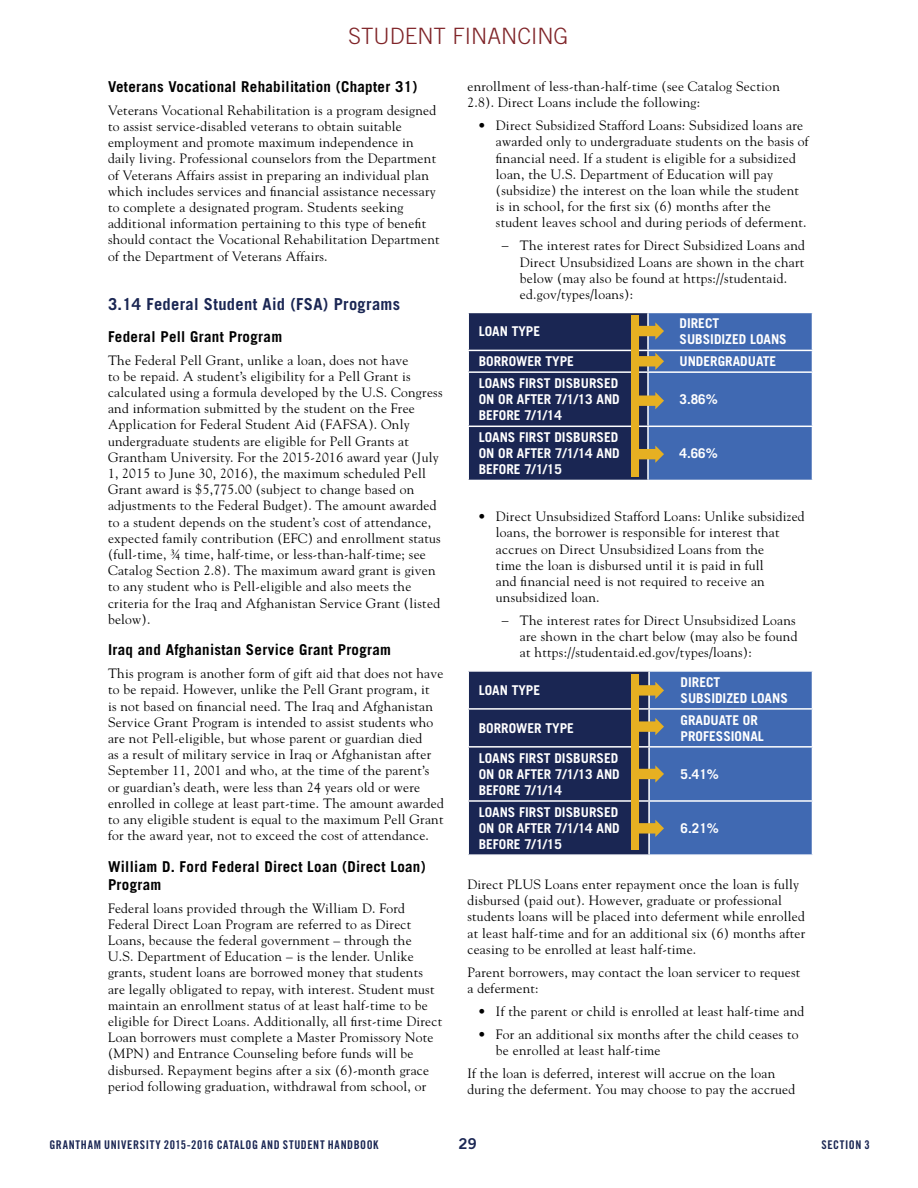
<style>
.page{position:relative;width:918px;height:1188px;background:#fff}
.page>*{position:absolute;margin:0;border:0;box-sizing:border-box;transform-origin:0 0}
.t1{font:300 22.5px "Trade Gothic LT Std";color:#802529}
.t2{font:700 16.5px "Trade Gothic LT Std";letter-spacing:.02em;color:#1a2653}
.t3{font:700 15px/18px "Trade Gothic LT Std";letter-spacing:.02em;color:#000}
.t4{font:15px "Trade Gothic LT Std Bd 2";color:#1a2653}
.t5{font:13.5px/16.2px "Goudy Std";letter-spacing:.02em;color:#000}
.t6{font:700 13.5px/16.2px "Trade Gothic LT Std";color:#fff;text-align:justify}
.t7{font:12px "Trade Gothic LT Std Bd Cn 20";letter-spacing:.05em;color:#1a2653}
.s1{font-family:"Trade Gothic LT Std"}
</style>
<div class="page">
<svg style="left:468px;top:313px;width:345px;height:167px;background:#384f84"></svg>
<div style="left:632px;top:315px;width:7px;height:162px;background:#e6b022"></div>
<svg style="left:468px;top:671px;width:344px;height:184px;background:#384f83"></svg>
<div style="left:632px;top:674px;width:7px;height:176px;background:#e6b022"></div>
<h1 class="t1" style="left:349px;top:22px;width:222px">STUDENT FINANCING</h1>
<p class="t3" style="left:108px;top:77px;width:311px">Veterans Vocational Rehabilitation (Chapter 31)</p>
<p class="t5" style="left:108px;top:102px;width:333px">Veterans Vocational Rehabilitation is a program designed to assist service-disabled veterans to obtain suitable employment and promote maximum independence in daily living. Professional counselors from the Department of Veterans Affairs assist in preparing an individual plan which includes services and financial assistance necessary to complete a designated program. Students seeking additional information pertaining to this type of benefit should contact the Vocational Rehabilitation Department of the Department of Veterans Affairs.</p>
<p class="t2" style="left:108px;top:294px;width:294px">3.14 Federal Student Aid (FSA) Programs</p>
<p class="t3" style="left:108px;top:327px;width:176px">Federal Pell Grant Program</p>
<p class="t5" style="left:108px;top:352px;width:336px">The Federal Pell Grant, unlike a loan, does not have<br>to be repaid. A student’s eligibility for a Pell Grant is calculated using a formula developed by the U.S. Congress and information submitted by the student on the Free Application for Federal Student Aid (FAFSA). Only undergraduate students are eligible for Pell Grants at Grantham University. For the 2015-2016 award year (July 1, 2015 to June 30, 2016), the maximum scheduled Pell Grant award is $5,775.00 (subject to change based on adjustments to the Federal Budget). The amount awarded to a student depends on the student’s cost of attendance, expected family contribution (EFC) and enrollment status (full-time, ¾ time, half-time, or less-than-half-time; see Catalog Section 2.8). The maximum award grant is given to any student who is Pell-eligible and also meets the criteria for the Iraq and Afghanistan Service Grant (listed below).</p>
<p class="t3" style="left:108px;top:641px;width:285px">Iraq and Afghanistan Service Grant Program</p>
<p class="t5" style="left:108px;top:665px;width:337px">This program is another form of gift aid that does not have to be repaid. However, unlike the Pell Grant program, it<br>is not based on financial need. The Iraq and Afghanistan Service Grant Program is intended to assist students who are not Pell-eligible, but whose parent or guardian died<br>as a result of military service in Iraq or Afghanistan after September 11, 2001 and who, at the time of the parent’s or guardian’s death, were less than 24 years old or were enrolled in college at least part-time. The amount awarded to any eligible student is equal to the maximum Pell Grant for the award year, not to exceed the cost of attendance.</p>
<p class="t3" style="left:108px;top:857px;width:319px">William D. Ford Federal Direct Loan (Direct Loan)<br>Program</p>
<p class="t5" style="left:108px;top:900px;width:336px">Federal loans provided through the William D. Ford Federal Direct Loan Program are referred to as Direct Loans, because the federal government – through the<br>U.S. Department of Education – is the lender. Unlike grants, student loans are borrowed money that students are legally obligated to repay, with interest. Student must maintain an enrollment status of at least half-time to be eligible for Direct Loans. Additionally, all first-time Direct Loan borrowers must complete a Master Promissory Note (MPN) and Entrance Counseling before funds will be disbursed. Repayment begins after a six (6)-month grace period following graduation, withdrawal from school, or</p>
<p class="t5" style="left:467px;top:78px;width:314px">enrollment of less-than-half-time (see Catalog Section<br>2.8). Direct Loans include the following:</p>
<p class="t5" style="left:496px;top:117px;width:314px;text-indent:-18px">• Direct Subsidized Stafford Loans: Subsidized loans are awarded only to undergraduate students on the basis of financial need. If a student is eligible for a subsidized loan, the U.S. Department of Education will pay (subsidize) the interest on the loan while the student is in school, for the first six (6) months after the student leaves school and during periods of deferment.</p>
<p class="t5" style="left:520px;top:237px;width:287px;text-indent:-18px"><span class="s1">–</span> The interest rates for Direct Subsidized Loans and Direct Unsubsidized Loans are shown in the chart below (may also be found at https://studentaid. ed.gov/types/loans):</p>
<p class="t6" style="left:479px;top:323px;width:63px">LOAN TYPE</p>
<p class="t6" style="left:679px;top:315px;width:109px">DIRECT<br>SUBSIDIZED LOANS</p>
<p class="t6" style="left:479px;top:353px;width:97px">BORROWER TYPE</p>
<p class="t6" style="left:679px;top:353px;width:98px">UNDERGRADUATE</p>
<p class="t6" style="left:479px;top:375px;width:143px">LOANS FIRST DISBURSED ON OR AFTER 7/1/13 AND BEFORE 7/1/14</p>
<p class="t6" style="left:679px;top:391px;width:40px">3.86%</p>
<p class="t6" style="left:479px;top:429px;width:143px">LOANS FIRST DISBURSED ON OR AFTER 7/1/14 AND BEFORE 7/1/15</p>
<p class="t6" style="left:679px;top:445px;width:40px">4.66%</p>
<p class="t5" style="left:496px;top:508px;width:310px;text-indent:-18px">• Direct Unsubsidized Stafford Loans: Unlike subsidized loans, the borrower is responsible for interest that accrues on Direct Unsubsidized Loans from the<br>time the loan is disbursed until it is paid in full<br>and financial need is not required to receive an unsubsidized loan.</p>
<p class="t5" style="left:520px;top:612px;width:279px;text-indent:-18px"><span class="s1">–</span> The interest rates for Direct Unsubsidized Loans are shown in the chart below (may also be found at https://studentaid.ed.gov/types/loans):</p>
<p class="t6" style="left:479px;top:682px;width:63px">LOAN TYPE</p>
<p class="t6" style="left:681px;top:674px;width:109px">DIRECT<br>SUBSIDIZED LOANS</p>
<p class="t6" style="left:479px;top:720px;width:97px">BORROWER TYPE</p>
<p class="t6" style="left:681px;top:712px;width:85px">GRADUATE OR<br>PROFESSIONAL</p>
<p class="t6" style="left:479px;top:749px;width:143px">LOANS FIRST DISBURSED ON OR AFTER 7/1/13 AND BEFORE 7/1/14</p>
<p class="t6" style="left:681px;top:766px;width:40px">5.41%</p>
<p class="t6" style="left:479px;top:804px;width:143px">LOANS FIRST DISBURSED ON OR AFTER 7/1/14 AND BEFORE 7/1/15</p>
<p class="t6" style="left:681px;top:820px;width:40px">6.21%</p>
<p class="t5" style="left:467px;top:876px;width:339px">Direct PLUS Loans enter repayment once the loan is fully disbursed (paid out). However, graduate or professional students loans will be placed into deferment while enrolled at least half-time and for an additional six (6) months after ceasing to be enrolled at least half-time.</p>
<p class="t5" style="left:467px;top:964px;width:334px">Parent borrowers, may contact the loan servicer to request a deferment:</p>
<p class="t5" style="left:478px;top:1003px;width:328px">• If the parent or child is enrolled at least half-time and</p>
<p class="t5" style="left:496px;top:1026px;width:304px;text-indent:-18px">• For an additional six months after the child ceases to be enrolled at least half-time</p>
<p class="t5" style="left:467px;top:1065px;width:329px">If the loan is deferred, interest will accrue on the loan during the deferment. You may choose to pay the accrued</p>
<p class="t7" style="left:49px;top:1138px;width:331px">GRANTHAM UNIVERSITY 2015-2016 CATALOG AND STUDENT HANDBOOK</p>
<p class="t4" style="left:459px;top:1135px;width:20px">29</p>
<p class="t7" style="left:821px;top:1138px;width:50px">SECTION 3</p>
</div>
